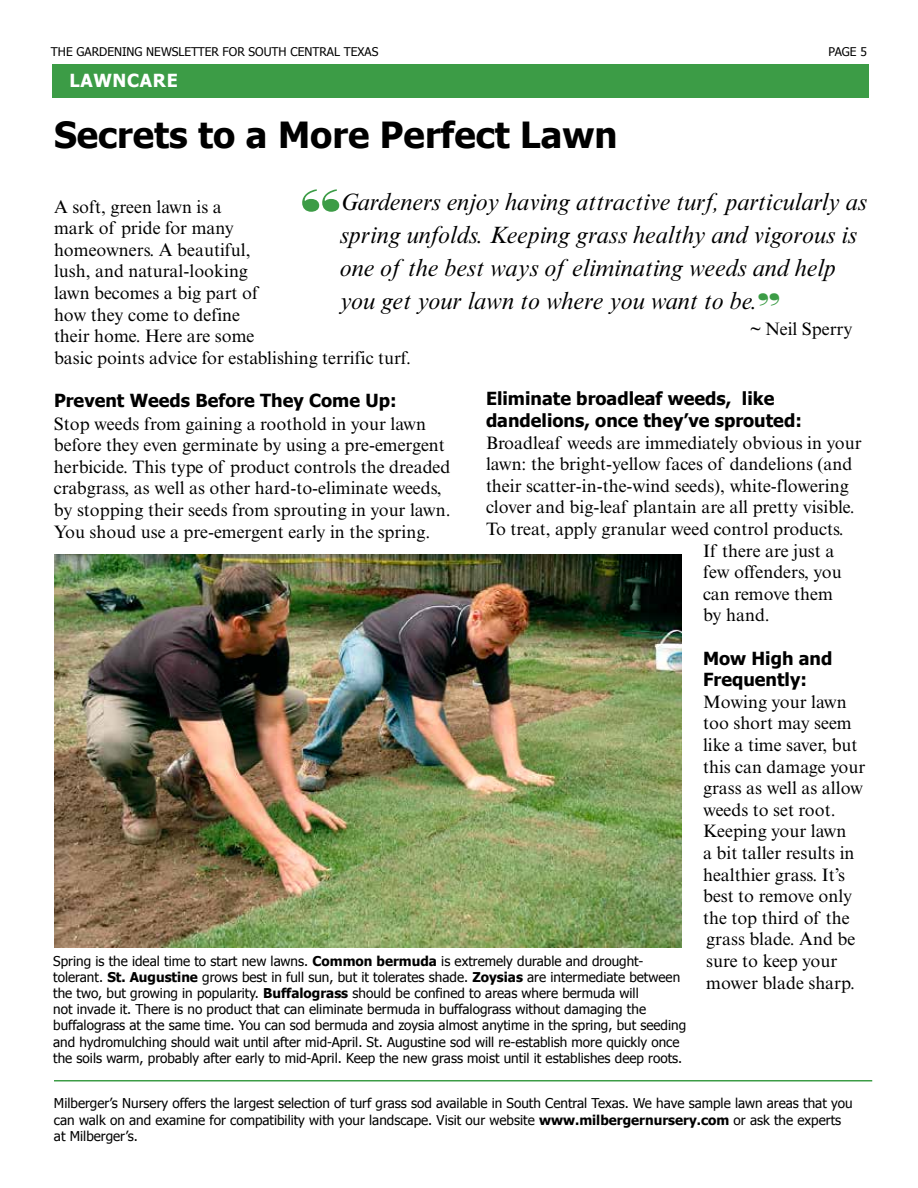
<style>
.page{position:relative;width:918px;height:1188px;background:#fff}
.page>*{position:absolute;margin:0;border:0;box-sizing:border-box;transform-origin:0 0}
.t1{font:55.35px "Bodoni Poster";color:#3c9c46}
.t2{font:700 36px "Tahoma";color:#000}
.t3{font:italic 24px/33px "Times NRMT";color:#000}
.t4{font:18px/21.6px "Times NRMT";color:#000}
.t5{font:700 18px/21.6px "Tahoma";color:#000}
.t6{font:700 18px "Tahoma";letter-spacing:.04em;color:#fff}
.t7{font:13.5px/16.2px "Tahoma";color:#000}
.t8{font:12px "Tahoma";color:#000}
.s1{font-family:"Bodoni Poster";font-style:normal;font-size:30.75px;color:#3c9c46}
.s2{font-weight:700}
</style>
<div class="page">
<div style="left:52px;top:64px;width:817px;height:33px;background:#3c9c46"></div>
<hr style="left:54px;top:1080px;width:818px;height:2px;background:#3c9c46">
<img style="left:55px;top:554px;width:626px;height:393px">
<p class="t8" style="left:51px;top:44px;width:329px">THE GARDENING NEWSLETTER FOR SOUTH CENTRAL TEXAS</p>
<p class="t8" style="left:828px;top:44px;width:40px">PAGE 5</p>
<p class="t6" style="left:69px;top:68px;width:110px">LAWNCARE</p>
<h2 class="t2" style="left:54px;top:109px;width:565px">Secrets to a More Perfect Lawn</h2>
<h1 class="t1" style="left:301px;top:176px;width:41px">“</h1>
<h3 class="t3" style="left:340px;top:186px;width:529px">Gardeners enjoy having attractive turf, particularly as spring unfolds. Keeping grass healthy and vigorous is one of the best ways of eliminating weeds and help you get your lawn to where you want to be.<span class="s1">”</span></h3>
<p class="t4" style="left:751px;top:318px;width:103px">~ Neil Sperry</p>
<p class="t4" style="left:54px;top:196px;width:358px">A soft, green lawn is a<br>mark of pride for many<br>homeowners. A beautiful,<br>lush, and natural-looking<br>lawn becomes a big part of<br>how they come to define<br>their home. Here are some<br>basic points advice for establishing terrific turf.</p>
<p class="t5" style="left:54px;top:389px;width:344px">Prevent Weeds Before They Come Up:</p>
<p class="t5" style="left:486px;top:387px;width:317px">Eliminate broadleaf weeds, like dandelions, once they’ve sprouted:</p>
<p class="t4" style="left:486px;top:432px;width:377px">Broadleaf weeds are immediately obvious in your</p>
<p class="t4" style="left:486px;top:453px;width:368px">lawn: the bright-yellow faces of dandelions (and</p>
<p class="t4" style="left:486px;top:475px;width:364px">their scatter-in-the-wind seeds), white-flowering</p>
<p class="t4" style="left:486px;top:496px;width:370px">clover and big-leaf plantain are all pretty visible.</p>
<p class="t4" style="left:486px;top:518px;width:359px">To treat, apply granular weed control products.</p>
<p class="t4" style="left:703px;top:540px;width:133px">If there are just a</p>
<p class="t4" style="left:703px;top:561px;width:140px">few offenders, you</p>
<p class="t4" style="left:703px;top:583px;width:131px">can remove them</p>
<p class="t4" style="left:703px;top:604px;width:68px">by hand.</p>
<p class="t5" style="left:703px;top:646px;width:131px">Mow High and<br>Frequently:</p>
<p class="t4" style="left:703px;top:691px;width:164px">Mowing your lawn too short may seem like a time saver, but this can damage your grass as well as allow weeds to set root.<br>Keeping your lawn<br>a bit taller results in healthier grass. It’s best to remove only the top third of the grass blade. And be sure to keep your mower blade sharp.</p>
<p class="t4" style="left:54px;top:413px;width:398px">Stop weeds from gaining a roothold in your lawn before they even germinate by using a pre-emergent herbicide. This type of product controls the dreaded crabgrass, as well as other hard-to-eliminate weeds, by stopping their seeds from sprouting in your lawn.<br>You shoud use a pre-emergent early in the spring.</p>
<p class="t7" style="left:53px;top:952px;width:634px">Spring is the ideal time to start new lawns. <span class="s2">Common bermuda</span> is extremely durable and drought&shy;tolerant. <span class="s2">St. Augustine</span> grows best in full sun, but it tolerates shade. <span class="s2">Zoysias</span> are intermediate between the two, but growing in popularity. <span class="s2">Buffalograss</span> should be confined to areas where bermuda will<br>not invade it. There is no product that can eliminate bermuda in buffalograss without damaging the buffalograss at the same time. You can sod bermuda and zoysia almost anytime in the spring, but seeding and hydromulching should wait until after mid-April. St. Augustine sod will re-establish more quickly once the soils warm, probably after early to mid-April. Keep the new grass moist until it establishes deep roots.</p>
<p class="t7" style="left:54px;top:1095px;width:800px">Milberger’s Nursery offers the largest selection of turf grass sod available in South Central Texas. We have sample lawn areas that you can walk on and examine for compatibility with your landscape. Visit our website <span class="s2">www.milbergernursery.com</span> or ask the experts at Milberger’s.</p>
</div>
